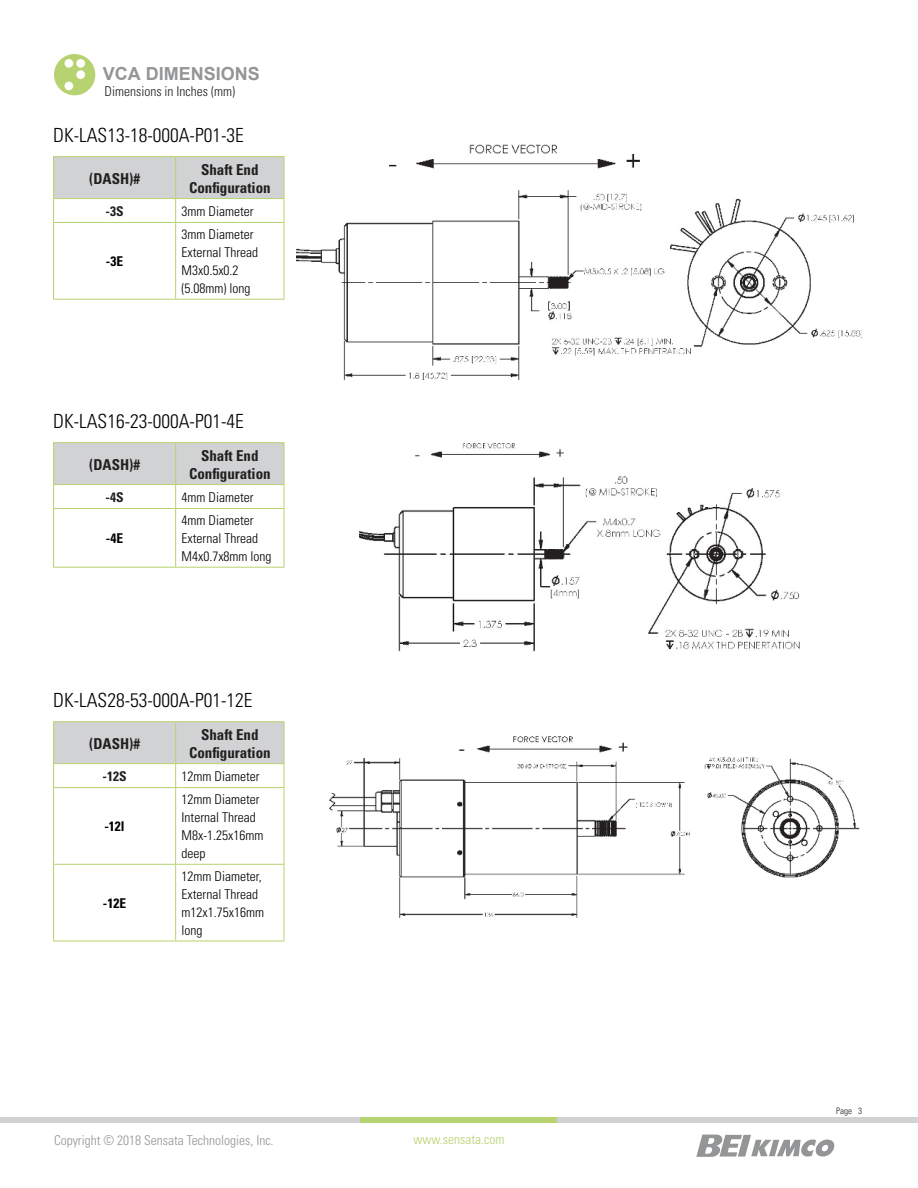
<style>
.page{position:relative;width:918px;height:1188px;background:#fff}
.page>*{position:absolute;margin:0;border:0;box-sizing:border-box;transform-origin:0 0}
.t1{font:300 condensed 19.5px "Univers";color:#000}
.t2{font:700 18px "Arial";color:#939597}
.t3{font:700 condensed 15px/18px "Univers";color:#221f1f;text-align:center}
.t4{font:300 condensed 13.5px/18px "Univers";color:#000}
.t5{font:300 condensed 13.5px "Univers";color:#939597}
.t6{font:300 condensed 13.5px "Univers";color:#221f1f}
.t7{font:300 condensed 13.5px "Univers";color:#b7d270}
.t8{font:700 condensed 13.5px "Univers";color:#000}
.t9{font:700 condensed 13.5px "Univers";color:#221f1f}
.t10{font:300 condensed 9px "Univers";color:#221f1f}
</style>
<div class="page">
<div style="left:0;top:1117px;width:918px;height:6px;background:#d1d2d4"></div>
<div style="left:361px;top:1117px;width:196px;height:6px;background:#b7d270"></div>
<svg style="left:696px;top:1134px;width:139px;height:23px"></svg>
<svg style="left:54px;top:54px;width:41px;height:41px"></svg>
<img style="left:296px;top:144px;width:566px;height:235px">
<img style="left:359px;top:443px;width:441px;height:208px">
<img style="left:329px;top:736px;width:531px;height:182px">
<hr style="left:53px;top:156px;width:123px;height:1px;background:#b7d270">
<hr style="left:176px;top:156px;width:108px;height:1px;background:#b7d270">
<hr style="left:53px;top:223px;width:1px;height:76px;background:#b7d270">
<hr style="left:53px;top:222px;width:123px;height:1px;background:#b7d270">
<hr style="left:53px;top:299px;width:123px;height:1px;background:#b7d270">
<hr style="left:175px;top:223px;width:1px;height:76px;background:#b7d270">
<svg style="left:53px;top:157px;width:232px;height:65px"></svg>
<hr style="left:284px;top:223px;width:1px;height:76px;background:#b7d270">
<hr style="left:176px;top:222px;width:108px;height:1px;background:#b7d270">
<hr style="left:176px;top:299px;width:108px;height:1px;background:#b7d270">
<hr style="left:53px;top:442px;width:123px;height:1px;background:#b7d270">
<hr style="left:176px;top:442px;width:108px;height:1px;background:#b7d270">
<hr style="left:53px;top:509px;width:1px;height:58px;background:#b7d270">
<hr style="left:53px;top:508px;width:123px;height:1px;background:#b7d270">
<hr style="left:53px;top:567px;width:123px;height:1px;background:#b7d270">
<hr style="left:175px;top:509px;width:1px;height:58px;background:#b7d270">
<svg style="left:53px;top:443px;width:232px;height:65px"></svg>
<hr style="left:284px;top:509px;width:1px;height:58px;background:#b7d270">
<hr style="left:176px;top:508px;width:108px;height:1px;background:#b7d270">
<hr style="left:176px;top:567px;width:108px;height:1px;background:#b7d270">
<hr style="left:53px;top:721px;width:123px;height:1px;background:#b7d270">
<hr style="left:176px;top:721px;width:108px;height:1px;background:#b7d270">
<hr style="left:53px;top:788px;width:1px;height:76px;background:#b7d270">
<hr style="left:53px;top:787px;width:123px;height:1px;background:#b7d270">
<hr style="left:175px;top:788px;width:1px;height:76px;background:#b7d270">
<svg style="left:53px;top:722px;width:232px;height:65px"></svg>
<hr style="left:284px;top:788px;width:1px;height:76px;background:#b7d270">
<hr style="left:176px;top:787px;width:108px;height:1px;background:#b7d270">
<hr style="left:53px;top:865px;width:1px;height:76px;background:#b7d270">
<hr style="left:53px;top:864px;width:123px;height:1px;background:#b7d270">
<hr style="left:53px;top:941px;width:123px;height:1px;background:#b7d270">
<hr style="left:175px;top:865px;width:1px;height:76px;background:#b7d270">
<hr style="left:176px;top:864px;width:108px;height:1px;background:#b7d270">
<hr style="left:284px;top:865px;width:1px;height:76px;background:#b7d270">
<hr style="left:176px;top:941px;width:108px;height:1px;background:#b7d270">
<h2 class="t2" style="left:103px;top:67px;width:159px">VCA DIMENSIONS</h2>
<p class="t6" style="left:105px;top:85px;width:132px">Dimensions in Inches (mm)</p>
<h1 class="t1" style="left:53px;top:127px;width:192px">DK-LAS13-18-000A-P01-3E</h1>
<p class="t3" style="left:89px;top:171px;width:52px">(DASH)#</p>
<p class="t3" style="left:189px;top:162px;width:83px">Shaft End<br>Configuration</p>
<p class="t9" style="left:106px;top:206px;width:19px">-3S</p>
<p class="t4" style="left:182px;top:203px;width:73px">3mm Diameter</p>
<p class="t8" style="left:106px;top:256px;width:19px">-3E</p>
<p class="t4" style="left:182px;top:226px;width:78px">3mm Diameter<br>External Thread<br>M3x0.5x0.2 (5.08mm) long</p>
<h1 class="t1" style="left:53px;top:413px;width:192px">DK-LAS16-23-000A-P01-4E</h1>
<p class="t3" style="left:89px;top:457px;width:52px">(DASH)#</p>
<p class="t3" style="left:189px;top:448px;width:83px">Shaft End<br>Configuration</p>
<p class="t9" style="left:106px;top:492px;width:19px">-4S</p>
<p class="t4" style="left:182px;top:489px;width:73px">4mm Diameter</p>
<p class="t8" style="left:106px;top:533px;width:19px">-4E</p>
<p class="t4" style="left:182px;top:512px;width:91px">4mm Diameter<br>External Thread<br>M4x0.7x8mm long</p>
<h1 class="t1" style="left:53px;top:692px;width:201px">DK-LAS28-53-000A-P01-12E</h1>
<p class="t3" style="left:89px;top:736px;width:52px">(DASH)#</p>
<p class="t3" style="left:189px;top:727px;width:83px">Shaft End<br>Configuration</p>
<p class="t9" style="left:103px;top:771px;width:25px">-12S</p>
<p class="t4" style="left:182px;top:768px;width:79px">12mm Diameter</p>
<p class="t8" style="left:104px;top:821px;width:22px">-12l</p>
<p class="t8" style="left:103px;top:898px;width:25px">-12E</p>
<p class="t4" style="left:182px;top:792px;width:83px">12mm Diameter<br>Internal Thread<br>M8x-1.25x16mm deep</p>
<p class="t4" style="left:182px;top:868px;width:84px">12mm Diameter,<br>External Thread m12x1.75x16mm long</p>
<p class="t5" style="left:54px;top:1135px;width:221px">Copyright © 2018 Sensata Technologies, Inc.</p>
<p class="t7" style="left:414px;top:1134px;width:92px">www.sensata.com</p>
<p class="t10" style="left:836px;top:1107px;width:27px">Page 3</p>
</div>
